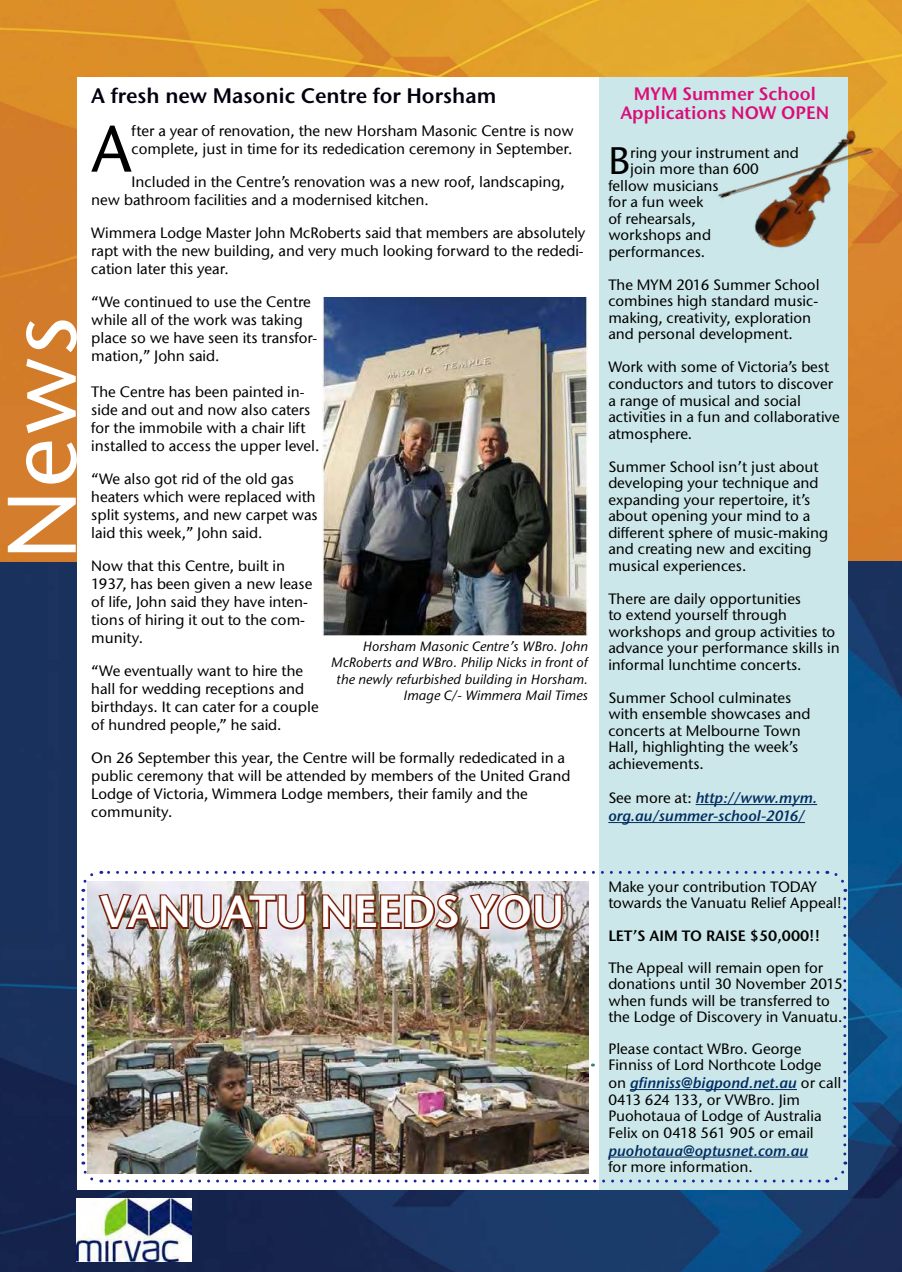
<style>
.page{position:relative;width:902px;height:1272px;background:#fff}
.page>*{position:absolute;margin:0;border:0;box-sizing:border-box;transform-origin:0 0}
.t1{font:500 97.05px "Stone Sans ITC Std";color:#fff}
.t2{font:500 65.85px "Stone Sans ITC";color:#000}
.t3{font:600 45px "Stone Sans ITC Std";color:#fff}
.t4{font:500 38.25px "Stone Sans ITC Std";color:#000}
.t5{font:600 21px "Stone Sans ITC Std";color:#00000f}
.t6{font:600 18px/19.5px "Stone Sans ITC Std";color:#db0d78;text-align:center}
.t7{font:500 15px/16.5px "Stone Sans ITC Std";color:#000}
.t8{font:500 15px/18px "Stone Sans ITC";color:#000}
.t9{font:italic 600 15px/18px "Stone Sans ITC Std";color:#002d62}
.t10{font:600 15px "Stone Sans ITC Std";color:#000}
.t11{font:italic 500 13.5px/16.2px "Stone Sans ITC Std";color:#000;text-align:right}
.s1{font-weight:500;font-style:normal;color:#000}
.s2{font-weight:600;font-style:italic;color:#002d62}
</style>
<div class="page">
<div style="left:599px;top:46px;width:250px;height:1166px;background:#cce7e9"></div>
<img style="left:77px;top:1191px;width:771px;height:81px">
<img style="left:77px;top:0;width:771px;height:77px">
<img style="left:848px;top:0;width:54px;height:562px">
<img style="left:0;top:0;width:77px;height:562px">
<img style="left:848px;top:562px;width:54px;height:710px">
<img style="left:0;top:562px;width:77px;height:710px">
<img style="left:77px;top:1199px;width:114px;height:63px">
<img style="left:81px;top:870px;width:767px;height:313px">
<hr style="left:630px;top:1089px;width:167px;height:1px;background:#002d62">
<hr style="left:608px;top:1157px;width:200px;height:1px;background:#002d62">
<img style="left:322px;top:298px;width:266px;height:337px">
<hr style="left:696px;top:804px;width:121px;height:1px;background:#002d62">
<hr style="left:608px;top:822px;width:197px;height:1px;background:#002d62">
<img style="left:718px;top:109px;width:179px;height:169px">
<h1 class="t1" style="left:2px;top:560px;width:246px;rotate:-90deg">News</h1>
<h3 class="t5" style="left:91px;top:87px;width:407px">A fresh new Masonic Centre for Horsham</h3>
<h2 class="t2" style="left:91px;top:123px;width:42px">A</h2>
<p class="t8" style="left:132px;top:123px;width:444px">fter a year of renovation, the new Horsham Masonic Centre is now complete, just in time for its rededication ceremony in September.</p>
<p class="t8" style="left:91px;top:174px;width:475px;text-indent:40px">Included in the Centre’s renovation was a new roof, landscaping, new bathroom facilities and a modernised kitchen.</p>
<p class="t8" style="left:91px;top:225px;width:496px;text-align:justify">Wimmera Lodge Master John McRoberts said that members are absolutely rapt with the new building, and very much looking forward to the rededi&shy;cation later this year.</p>
<p class="t8" style="left:91px;top:294px;width:228px">“We continued to use the Centre while all of the work was taking place so we have seen its transfor&shy;mation,” John said.</p>
<p class="t8" style="left:91px;top:384px;width:230px">The Centre has been painted in&shy;side and out and now also caters for the immobile with a chair lift installed to access the upper level.</p>
<p class="t8" style="left:91px;top:471px;width:228px">“We also got rid of the old gas heaters which were replaced with split systems, and new carpet was laid this week,” John said.</p>
<p class="t7" style="left:91px;top:558px;width:223px;line-height:18px">Now that this Centre, built in<br>1937, has been given a new lease of life, John said they have inten&shy;tions of hiring it out to the com&shy;munity.</p>
<p class="t7" style="left:91px;top:663px;width:229px;line-height:18px">“We eventually want to hire the hall for wedding receptions and birthdays. It can cater for a couple of hundred people,” he said.</p>
<p class="t7" style="left:91px;top:750px;width:481px;line-height:18px">On 26 September this year, the Centre will be formally rededicated in a public ceremony that will be attended by members of the United Grand Lodge of Victoria, Wimmera Lodge members, their family and the community.</p>
<p class="t11" style="left:331px;top:640px;width:258px">Horsham Masonic Centre’s WBro. John McRoberts and WBro. Philip Nicks in front of the newly refurbished building in Horsham.<br>Image C/- Wimmera Mail Times</p>
<p class="t6" style="left:620px;top:85px;width:210px">MYM Summer School<br>Applications NOW OPEN</p>
<h3 class="t4" style="left:608px;top:145px;width:23px">B</h3>
<p class="t7" style="left:630px;top:146px;width:170px">ring your instrument and</p>
<p class="t7" style="left:630px;top:162px;width:130px">join more than 600</p>
<p class="t7" style="left:608px;top:179px;width:112px">fellow musicians</p>
<p class="t7" style="left:608px;top:195px;width:97px">for a fun week</p>
<p class="t7" style="left:608px;top:212px;width:89px">of rehearsals,</p>
<p class="t7" style="left:608px;top:228px;width:104px">workshops and</p>
<p class="t7" style="left:608px;top:245px;width:98px">performances.</p>
<p class="t7" style="left:608px;top:278px;width:213px">The MYM 2016 Summer School combines high standard music&shy;making, creativity, exploration and personal development.</p>
<p class="t7" style="left:608px;top:360px;width:233px">Work with some of Victoria’s best conductors and tutors to discover a range of musical and social activities in a fun and collaborative atmosphere.</p>
<p class="t7" style="left:608px;top:459px;width:221px">Summer School isn’t just about developing your technique and expanding your repertoire, it’s about opening your mind to a different sphere of music-making and creating new and exciting musical experiences.</p>
<p class="t7" style="left:608px;top:591px;width:233px">There are daily opportunities<br>to extend yourself through workshops and group activities to advance your performance skills in informal lunchtime concerts.</p>
<p class="t7" style="left:608px;top:690px;width:204px">Summer School culminates with ensemble showcases and concerts at Melbourne Town<br>Hall, highlighting the week’s achievements.</p>
<p class="t9" style="left:608px;top:790px;width:210px"><span class="s1">See more at:</span> http://www.mym. org.au/summer-school-2016/</p>
<h3 class="t3" style="left:100px;top:893px;width:465px">VANUATU NEEDS YOU</h3>
<p class="t7" style="left:608px;top:879px;width:235px">Make your contribution TODAY towards the Vanuatu Relief Appeal!</p>
<p class="t10" style="left:608px;top:929px;width:213px">LET’S AIM TO RAISE $50,000!!</p>
<p class="t7" style="left:608px;top:960px;width:236px">The Appeal will remain open for donations until 30 November 2015 when funds will be transferred to the Lodge of Discovery in Vanuatu.</p>
<p class="t7" style="left:608px;top:1041px;width:215px">Please contact WBro. George<br>Finniss of Lord Northcote Lodge</p>
<p class="t7" style="left:608px;top:1076px;width:235px">on <span class="s2">gfinniss@bigpond.net.au</span> or call<br>0413 624 133, or VWBro. Jim<br>Puohotaua of Lodge of Australia<br>Felix on 0418 561 905 or email</p>
<p class="t9" style="left:608px;top:1143px;width:201px">puohotaua@optusnet.com.au</p>
<p class="t7" style="left:608px;top:1160px;width:146px">for more information.</p>
</div>
